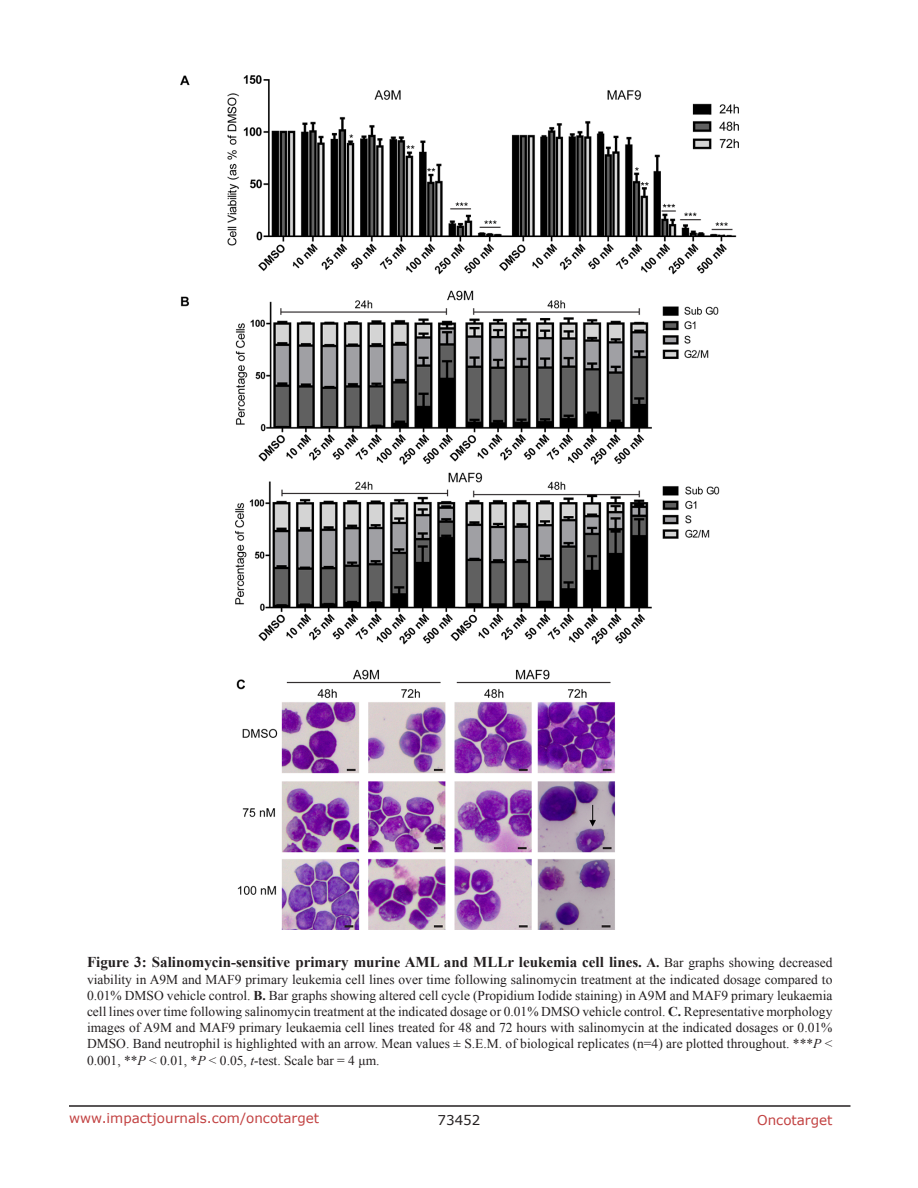
<style>
.page{position:relative;width:918px;height:1188px;background:#fff}
.page>*{position:absolute;margin:0;border:0;box-sizing:border-box;transform-origin:0 0}
.figuretext{font:700 15px "Times New Roman";color:#231f20}
.figuretext-2{font:13.5px/16.2px "Times New Roman";color:#231f20;text-align:justify}
.t1{font:13.5px "Verdana";color:#c24141}
.t2{font:13.5px "Verdana";color:#231f20}
.s1{font-size:13.5px}
.s2{font-weight:400;font-size:13.5px}
.s3{font-weight:700}
.s4{font-style:italic}
</style>
<div class="page">
<hr style="left:69px;top:1105px;width:781px;height:2px;background:#231f20">
<img style="left:181px;top:75px;width:558px;height:855px">
<p class="figuretext" style="left:87px;top:952px;width:747px">Figure 3: Salinomycin-sensitive primary murine AML and MLLr leukemia cell lines. <span class="s1">A.</span> <span class="s2">Bar graphs showing decreased</span></p>
<p class="figuretext-2" style="left:87px;top:971px;width:747px">viability in A9M and MAF9 primary leukemia cell lines over time following salinomycin treatment at the indicated dosage compared to 0.01% DMSO vehicle control. <span class="s3">B.</span> Bar graphs showing altered cell cycle (Propidium Iodide staining) in A9M and MAF9 primary leukaemia cell lines over time following salinomycin treatment at the indicated dosage or 0.01% DMSO vehicle control. <span class="s3">C.</span> Representative morphology images of A9M and MAF9 primary leukaemia cell lines treated for 48 and 72 hours with salinomycin at the indicated dosages or 0.01% DMSO. Band neutrophil is highlighted with an arrow. Mean values ± S.E.M. of biological replicates (n=4) are plotted throughout. ***<span class="s4">P</span> &lt; 0.001, **<span class="s4">P</span> &lt; 0.01, *<span class="s4">P</span> &lt; 0.05, <span class="s4">t-</span>test. Scale bar = 4 μm.</p>
<p class="t1" style="left:69px;top:1109px;width:252px">www.impactjournals.com/oncotarget</p>
<p class="t2" style="left:438px;top:1111px;width:44px">73452</p>
<p class="t1" style="left:757px;top:1111px;width:77px">Oncotarget</p>
</div>
